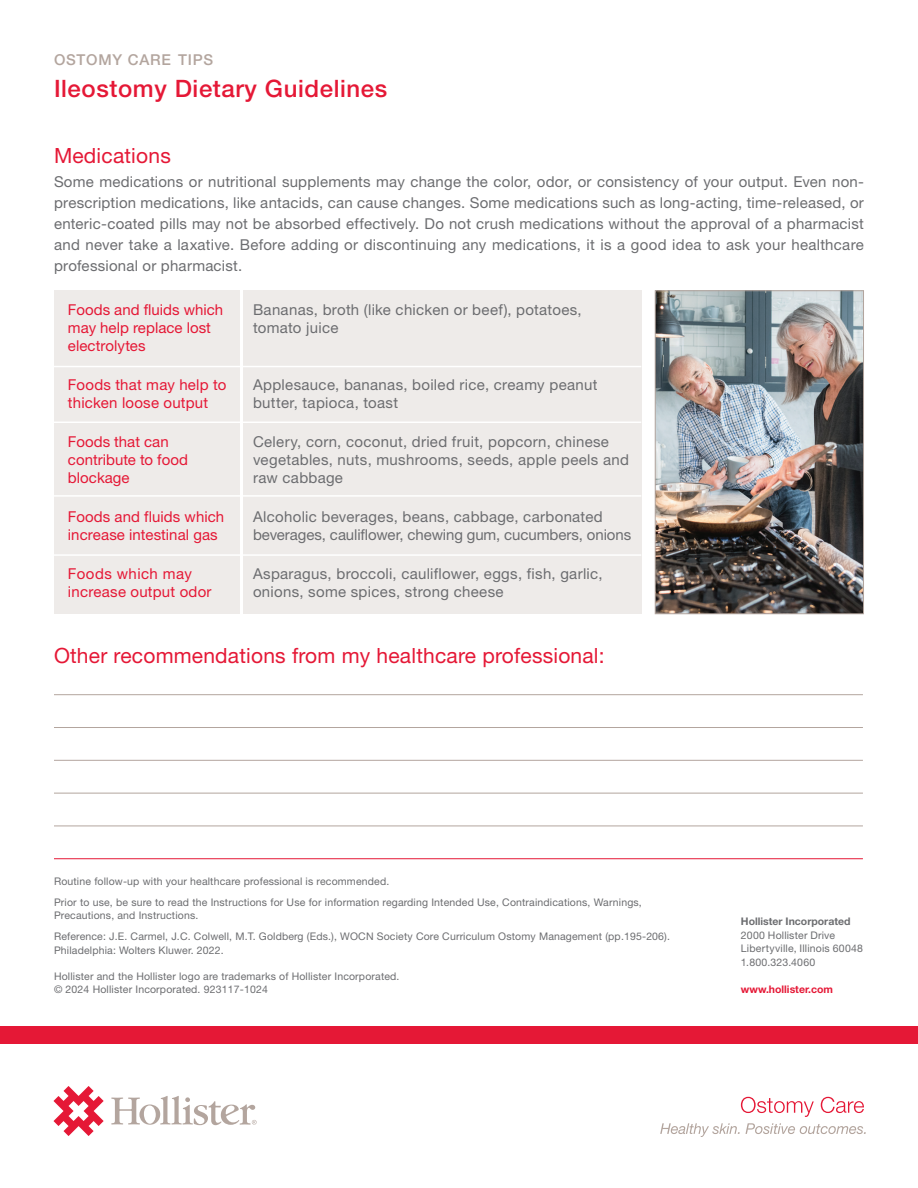
<style>
.page{position:relative;width:918px;height:1188px;background:#fff}
.page>*{position:absolute;margin:0;border:0;box-sizing:border-box;transform-origin:0 0}
.t1{font:500 24px "Helvetica Neue LT Pro";letter-spacing:.025em;color:#e51836}
.Subhead__13_12_Bold_Cond__Red{font:21px "Helvetica Neue LT Pro";letter-spacing:.01em;color:#e51836}
.Body_Copy__11_12{font:15px/18px "Helvetica Neue LT Pro";letter-spacing:.02em;color:#6c6d70}
.Body_Copy__11_12-2{font:15px/18px "Helvetica Neue LT Pro";letter-spacing:.005em;color:#e51836}
.Body_Copy__11_12-3{font:15px/18px "Helvetica Neue LT Pro";color:#6c6d70}
.t2{font:500 15px "Helvetica Neue LT Pro";letter-spacing:.05em;color:#b3a59e}
.t3{font:10.5px/13.5px "Helvetica Neue LT Pro";letter-spacing:.015em;color:#6c6d70}
.t4{font:700 10.5px "Helvetica Neue LT Pro";color:#e51836}
.s1{font-family:"Helvetica Neue LT Std"}
.s2{font-weight:700}
</style>
<div class="page">
<hr style="left:54px;top:858px;width:809px;height:1px;background:#e51836">
<img style="left:657px;top:292px;width:205px;height:320px">
<div style="left:655px;top:290px;width:209px;height:324px;border:1px solid #b3a59e"></div>
<hr style="left:54px;top:760px;width:809px;height:1px;background:#b3a59e">
<hr style="left:54px;top:793px;width:809px;height:1px;background:#b3a59e">
<hr style="left:54px;top:826px;width:809px;height:1px;background:#b3a59e">
<hr style="left:54px;top:727px;width:809px;height:1px;background:#b3a59e">
<hr style="left:54px;top:694px;width:809px;height:1px;background:#b3a59e">
<div style="left:54px;top:290px;width:186px;height:324px;background:#eeebe9"></div>
<div style="left:243px;top:290px;width:398px;height:324px;background:#eeebe9"></div>
<svg style="left:53px;top:1086px;width:51px;height:50px"></svg>
<svg style="left:111px;top:1096px;width:146px;height:29px"></svg>
<svg style="left:660px;top:1123px;width:206px;height:14px"></svg>
<svg style="left:741px;top:1097px;width:123px;height:20px"></svg>
<div style="left:0;top:1026px;width:918px;height:17px;background:#e51836"></div>
<hr style="left:54px;top:366px;width:587px;height:1px;background:#fff">
<hr style="left:54px;top:422px;width:587px;height:1px;background:#fff">
<hr style="left:54px;top:495px;width:587px;height:2px;background:#fff">
<hr style="left:54px;top:554px;width:587px;height:2px;background:#fff">
<p class="t2" style="left:54px;top:50px;width:161px">OSTOMY CARE TIPS</p>
<p class="t1" style="left:54px;top:74px;width:335px">Ileostomy Dietary Guidelines</p>
<p class="Subhead__13_12_Bold_Cond__Red" style="left:54px;top:144px;width:118px">Medications</p>
<p class="Body_Copy__11_12" style="left:54px;top:171px;width:812px;line-height:21px;text-align:justify">Some medications or nutritional supplements may change the color, odor, or consistency of your output. Even non&shy;prescription medications, like antacids, can cause changes. Some medications such as long-acting, time-released, or enteric-coated pills may not be absorbed effectively. Do not crush medications without the approval of a pharmacist and never take a laxative. Before adding or discontinuing any medications, it is a good idea to ask your healthcare professional or pharmacist.</p>
<p class="Body_Copy__11_12-2" style="left:68px;top:300px;width:157px">Foods and fluids which may help replace lost electrolytes</p>
<p class="Body_Copy__11_12-2" style="left:68px;top:375px;width:160px">Foods that may help to thicken loose output</p>
<p class="Body_Copy__11_12-2" style="left:68px;top:432px;width:121px">Foods that can contribute to food blockage</p>
<p class="Body_Copy__11_12-2" style="left:68px;top:507px;width:158px">Foods and fluids which increase intestinal gas</p>
<p class="Body_Copy__11_12-2" style="left:68px;top:564px;width:145px">Foods which may increase output odor</p>
<p class="Body_Copy__11_12" style="left:253px;top:300px;width:330px">Bananas, broth (like chicken or beef), potatoes, tomato juice</p>
<p class="Body_Copy__11_12" style="left:253px;top:375px;width:346px">Applesauce, bananas, boiled rice, creamy peanut butter, tapioca, toast</p>
<p class="Body_Copy__11_12" style="left:253px;top:432px;width:377px">Celery, corn, coconut, dried fruit, popcorn, chinese vegetables, nuts, mushrooms, seeds, apple peels and raw cabbage</p>
<p class="Body_Copy__11_12-3" style="left:253px;top:507px;width:380px">Alcoholic beverages, beans, cabbage, carbonated beverages, cauliflower, chewing gum, cucumbers, onions</p>
<p class="Body_Copy__11_12" style="left:253px;top:564px;width:351px">Asparagus, broccoli, cauliflower, eggs, fish, garlic, onions, some spices, strong cheese</p>
<p class="Subhead__13_12_Bold_Cond__Red" style="left:54px;top:643px;width:552px">Other recommendations from my healthcare professional:</p>
<p class="t3" style="left:54px;top:874px;width:337px">Routine follow-up with your healthcare professional is recommended.</p>
<p class="t3" style="left:54px;top:895px;width:589px">Prior to use, be sure to read the Instructions for Use for information regarding Intended Use, Contraindications, Warnings,<br>Precautions, and Instructions.</p>
<p class="t3" style="left:54px;top:930px;width:618px">Reference: J.E. Carmel, J.C. Colwell, M.T. Goldberg (Eds.), WOCN Society Core Curriculum Ostomy Management (pp.195-206).<br>Philadelphia: Wolters Kluwer. 2022.</p>
<p class="t3" style="left:54px;top:969px;width:347px">Hollister and the Hollister logo are trademarks of Hollister Incorporated. © 2024 Hollister Incorporated. <span class="s1">923117-1024</span></p>
<p class="t3" style="left:741px;top:915px;width:123px"><span class="s2">Hollister Incorporated<br></span>2000 Hollister Drive<br>Libertyville, Illinois 60048<br>1.800.323.4060</p>
<p class="t4" style="left:741px;top:983px;width:94px">www.hollister.com</p>
</div>
